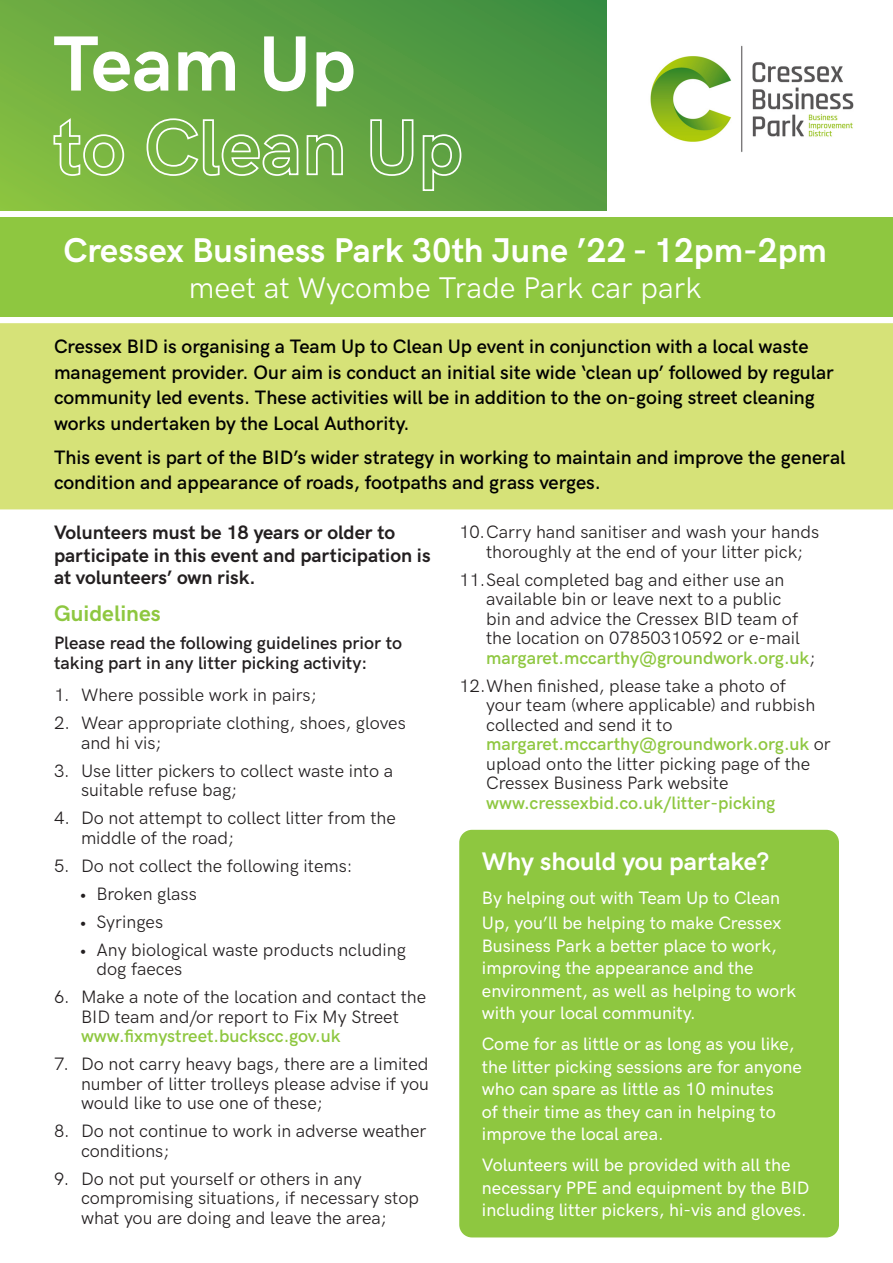
<style>
.page{position:relative;width:893px;height:1263px;background:#fff}
.page>*{position:absolute;margin:0;border:0;box-sizing:border-box;transform-origin:0 0}
.t1{font:700 36px "HK Grotesk";color:#fff}
.t2{font:700 34.5px "HK Grotesk";color:#fff}
.t3{font:30px "HK Grotesk";color:#fff}
.t4{font:700 25.5px "HK Grotesk";color:#fff}
.t5{font:700 22.5px "HK Grotesk";color:#8ec740}
.t6{font:600 19.5px/25.5px "HK Grotesk";color:#000001}
.t7{font:700 19.5px/22.5px "HK Grotesk";color:#231f20}
.t8{font:18px/19.5px "HK Grotesk";color:#231f20}
.t9{font:500 18px/22.5px "HK Grotesk";color:#fff}
.t10{font:600 18px/19.5px "HK Grotesk";color:#231f20}
.s1{font-weight:600;color:#8ec740}
</style>
<div class="page">
<div style="left:0;top:323px;width:893px;height:186px;background:#d6e278"></div>
<svg style="left:0;top:0;width:607px;height:211px;background:#5ea241"></svg>
<svg style="left:54px;top:36px;width:114px;height:55px"></svg>
<svg style="left:178px;top:51px;width:57px;height:40px"></svg>
<svg style="left:264px;top:36px;width:42px;height:55px"></svg>
<svg style="left:316px;top:51px;width:37px;height:55px"></svg>
<svg style="left:53px;top:116px;width:409px;height:76px;background:#7eb655"></svg>
<div style="left:459px;top:830px;width:380px;height:407px;background:#8ec740;border-radius:13px"></div>
<div style="left:0;top:217px;width:893px;height:100px;background:#8ec740"></div>
<img style="left:650px;top:45px;width:204px;height:107px">
<p class="t2" style="left:64px;top:225px;width:765px">Cressex Business Park 30th June ’22 - 12pm-2pm</p>
<p class="t3" style="left:189px;top:266px;width:514px">meet at Wycombe Trade Park car park</p>
<h1 class="t1" style="left:48px;top:227px;width:798px">Cressex Business Park 30th June ’22 - 12pm-2pm</h1>
<p class="t6" style="left:54px;top:332px;width:781px">Cressex BID is organising a Team Up to Clean Up event in conjunction with a local waste management provider. Our aim is conduct an initial site wide ‘clean up’ followed by regular community led events. These activities will be in addition to the on-going street cleaning works undertaken by the Local Authority.</p>
<p class="t6" style="left:54px;top:443px;width:793px">This event is part of the BID’s wider strategy in working to maintain and improve the general condition and appearance of roads, footpaths and grass verges.</p>
<p class="t7" style="left:54px;top:520px;width:378px">Volunteers must be 18 years or older to participate in this event and participation is at volunteers’ own risk.</p>
<p class="t5" style="left:54px;top:597px;width:108px">Guidelines</p>
<p class="t10" style="left:54px;top:632px;width:350px">Please read the following guidelines prior to taking part in any litter picking activity:</p>
<p class="t8" style="left:54px;top:684px;width:264px">1. Where possible work in pairs;</p>
<p class="t8" style="left:81px;top:712px;width:326px;text-indent:-27px">2. Wear appropriate clothing, shoes, gloves and hi vis;</p>
<p class="t8" style="left:81px;top:759px;width:314px;text-indent:-27px">3. Use litter pickers to collect waste into a suitable refuse bag;</p>
<p class="t8" style="left:81px;top:807px;width:316px;text-indent:-27px">4. Do not attempt to collect litter from the middle of the road;</p>
<p class="t8" style="left:54px;top:854px;width:300px">5. Do not collect the following items:</p>
<p class="t8" style="left:80px;top:882px;width:119px">• Broken glass</p>
<p class="t8" style="left:80px;top:910px;width:85px">• Syringes</p>
<p class="t8" style="left:97px;top:938px;width:311px;text-indent:-17px">• Any biological waste products ncluding dog faeces</p>
<p class="t8" style="left:81px;top:986px;width:347px;text-indent:-27px">6. Make a note of the location and contact the<br>BID team and/or report to Fix My Street <span class="s1">www.fixmystreet.buckscc.gov.uk</span></p>
<p class="t8" style="left:81px;top:1053px;width:349px;text-align:justify;text-indent:-27px">7. Do not carry heavy bags, there are a limited number of litter trolleys please advise if you would like to use one of these;</p>
<p class="t8" style="left:81px;top:1120px;width:347px;text-indent:-27px">8. Do not continue to work in adverse weather conditions;</p>
<p class="t8" style="left:81px;top:1167px;width:339px;text-indent:-27px">9. Do not put yourself or others in any compromising situations, if necessary stop what you are doing and leave the area;</p>
<p class="t8" style="left:486px;top:521px;width:334px;text-indent:-27px">10.Carry hand sanitiser and wash your hands thoroughly at the end of your litter pick;</p>
<p class="t8" style="left:486px;top:568px;width:331px;text-indent:-27px">11.Seal completed bag and either use an available bin or leave next to a public<br>bin and advice the Cressex BID team of the location on 07850310592 or e-mail <span class="s1">margaret.mccarthy@groundwork.org.uk</span>;</p>
<p class="t8" style="left:486px;top:674px;width:346px;text-indent:-27px">12.When finished, please take a photo of<br>your team (where applicable) and rubbish collected and send it to <span class="s1">margaret.mccarthy@groundwork.org.uk</span> or upload onto the litter picking page of the Cressex Business Park website <span class="s1">www.cressexbid.co.uk/litter-picking</span></p>
<p class="t4" style="left:482px;top:842px;width:289px">Why should you partake?</p>
<p class="t9" style="left:482px;top:883px;width:301px;line-height:25.5px">By helping out with Team Up to Clean<br>Up, you’ll be helping to make Cressex</p>
<p class="t9" style="left:482px;top:933px;width:316px">Business Park a better place to work, improving the appearance and the environment, as well as helping to work with your local community.</p>
<p class="t9" style="left:482px;top:1031px;width:321px">Come for as little or as long as you like, the litter picking sessions are for anyone who can spare as little as 10 minutes<br>of their time as they can in helping to improve the local area.</p>
<p class="t9" style="left:482px;top:1152px;width:329px">Volunteers will be provided with all the necessary PPE and equipment by the BID including litter pickers, hi-vis and gloves.</p>
</div>
